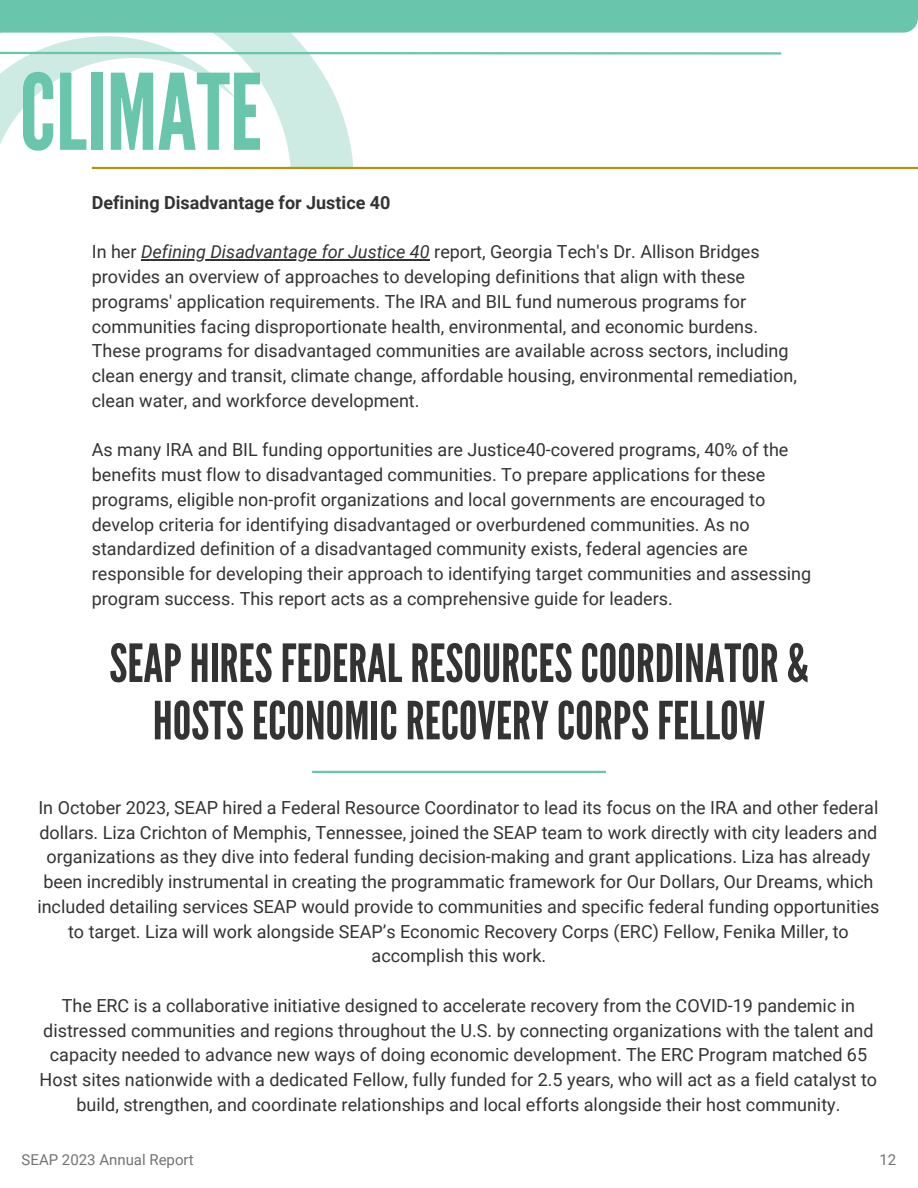
<style>
.page{position:relative;width:918px;height:1188px;background:#fff}
.page>*{position:absolute;margin:0;border:0;box-sizing:border-box;transform-origin:0 0}
.t1{font:105px "League Gothic";color:#69c5ab}
.t2{font:52.5px/57.3px "League Gothic";color:#333;text-align:center}
.t3{font:18px/24.8px "Roboto";color:#333}
.t4{font:700 18px "Roboto";color:#333}
.t5{font:15px "Roboto";color:#737373}
.s1{font-style:italic}
</style>
<div class="page">
<hr style="left:141px;top:260px;width:289px;height:1px;background:#333">
<hr style="left:92px;top:167px;width:826px;height:2px;background:#b89014">
<svg style="left:0;top:36px;width:783px;height:133px"></svg>
<div style="left:0;top:0;width:918px;height:33px;background:#69c5ab"></div>
<hr style="left:312px;top:771px;width:294px;height:2px;background:#69c5ab">
<h1 class="t1" style="left:20px;top:52px;width:244px">CLIMATE</h1>
<p class="t4" style="left:92px;top:192px;width:300px">Defining Disadvantage for Justice 40</p>
<p class="t3" style="left:92px;top:240px;width:707px">In her <span class="s1">Defining Disadvantage for Justice 40</span> report, Georgia Tech's Dr. Allison Bridges provides an overview of approaches to developing definitions that align with these programs' application requirements. The IRA and BIL fund numerous programs for communities facing disproportionate health, environmental, and economic burdens.<br>These programs for disadvantaged communities are available across sectors, including clean energy and transit, climate change, affordable housing, environmental remediation, clean water, and workforce development.</p>
<p class="t3" style="left:92px;top:438px;width:721px">As many IRA and BIL funding opportunities are Justice40-covered programs, 40% of the benefits must flow to disadvantaged communities. To prepare applications for these programs, eligible non-profit organizations and local governments are encouraged to develop criteria for identifying disadvantaged or overburdened communities. As no standardized definition of a disadvantaged community exists, federal agencies are responsible for developing their approach to identifying target communities and assessing program success. This report acts as a comprehensive guide for leaders.</p>
<h2 class="t2" style="left:109px;top:636px;width:701px">SEAPHIRESFEDERALRESOURCESCOORDINATOR &amp;<br>HOSTSECONOMICRECOVERYCORPSFELLOW</h2>
<p class="t3" style="left:37px;top:795px;width:844px;text-align:center">In October 2023, SEAP hired a Federal Resource Coordinator to lead its focus on the IRA and other federal dollars. Liza Crichton of Memphis, Tennessee, joined the SEAP team to work directly with city leaders and organizations as they dive into federal funding decision-making and grant applications. Liza has already been incredibly instrumental in creating the programmatic framework for Our Dollars, Our Dreams, which included detailing services SEAP would provide to communities and specific federal funding opportunities to target. Liza will work alongside SEAP’s Economic Recovery Corps (ERC) Fellow, Fenika Miller, to accomplish this work.</p>
<p class="t3" style="left:40px;top:993px;width:839px;text-align:center">The ERC is a collaborative initiative designed to accelerate recovery from the COVID-19 pandemic in distressed communities and regions throughout the U.S. by connecting organizations with the talent and capacity needed to advance new ways of doing economic development. The ERC Program matched 65<br>Host sites nationwide with a dedicated Fellow, fully funded for 2.5 years, who will act as a field catalyst to build, strengthen, and coordinate relationships and local efforts alongside their host community.</p>
<p class="t5" style="left:22px;top:1151px;width:173px">SEAP 2023 Annual Report</p>
<p class="t5" style="left:880px;top:1151px;width:18px">12</p>
</div>
